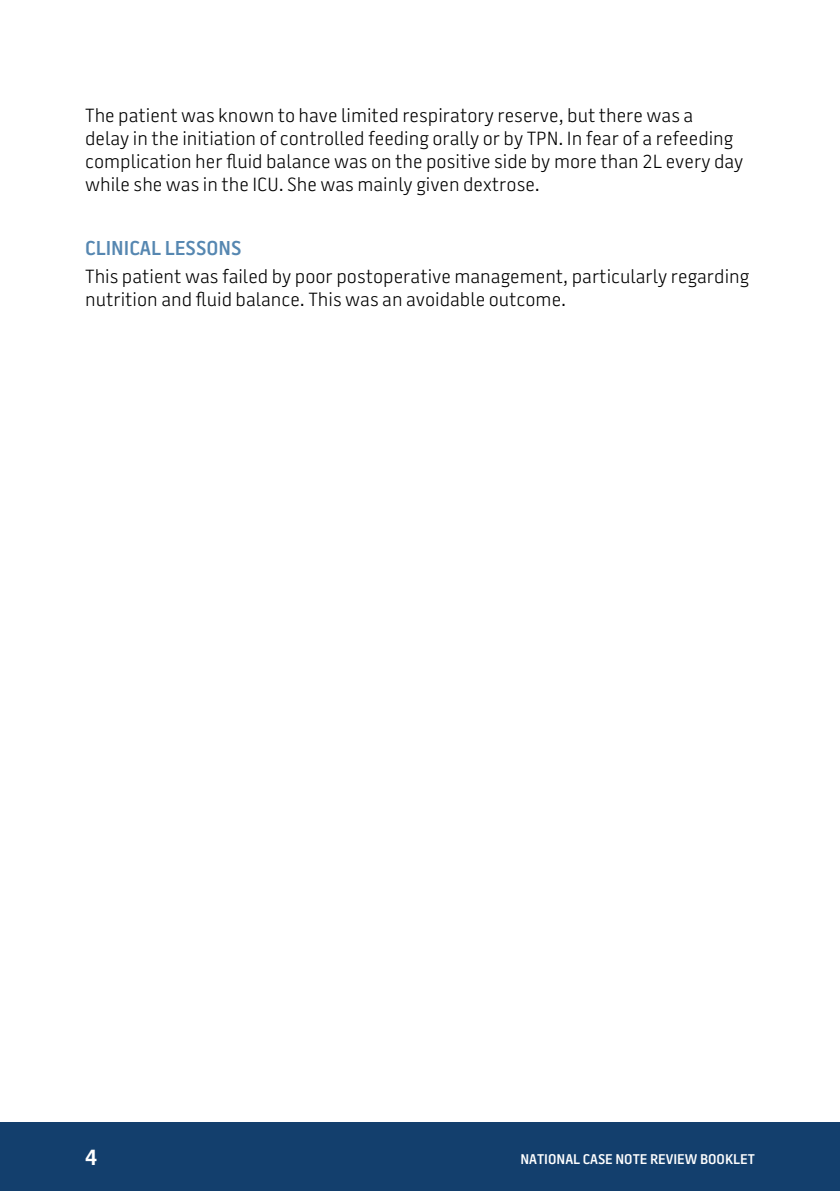
<style>
.page{position:relative;width:840px;height:1191px;background:#fff}
.page>*{position:absolute;margin:0;border:0;box-sizing:border-box;transform-origin:0 0}
.t1{font:700 22px "Battersea SANS";color:#fff}
.t2{font:600 20px "Battersea SANS";color:#5687b1}
.t3{font:300 19px/23px "Battersea SANS";color:#000}
.t4{font:600 14px "Battersea SANS";color:#fff}
</style>
<div class="page">
<div style="left:0;top:1123px;width:839px;height:68px;background:#133f6d"></div>
<hr style="left:839px;top:1123px;width:1px;height:68px;background:#133f6d">
<p class="t3" style="left:85px;top:104px;width:659px">The patient was known to have limited respiratory reserve, but there was a<br>delay in the initiation of controlled feeding orally or by TPN. In fear of a refeeding complication her fluid balance was on the positive side by more than 2L every day while she was in the ICU. She was mainly given dextrose.</p>
<p class="t2" style="left:85px;top:234px;width:158px">CLINICAL LESSONS</p>
<p class="t3" style="left:85px;top:266px;width:665px">This patient was failed by poor postoperative management, particularly regarding nutrition and fluid balance. This was an avoidable outcome.</p>
<p class="t1" style="left:85px;top:1142px;width:14px">4</p>
<p class="t4" style="left:520px;top:1149px;width:236px">NATIONAL CASE NOTE REVIEW BOOKLET</p>
</div>
